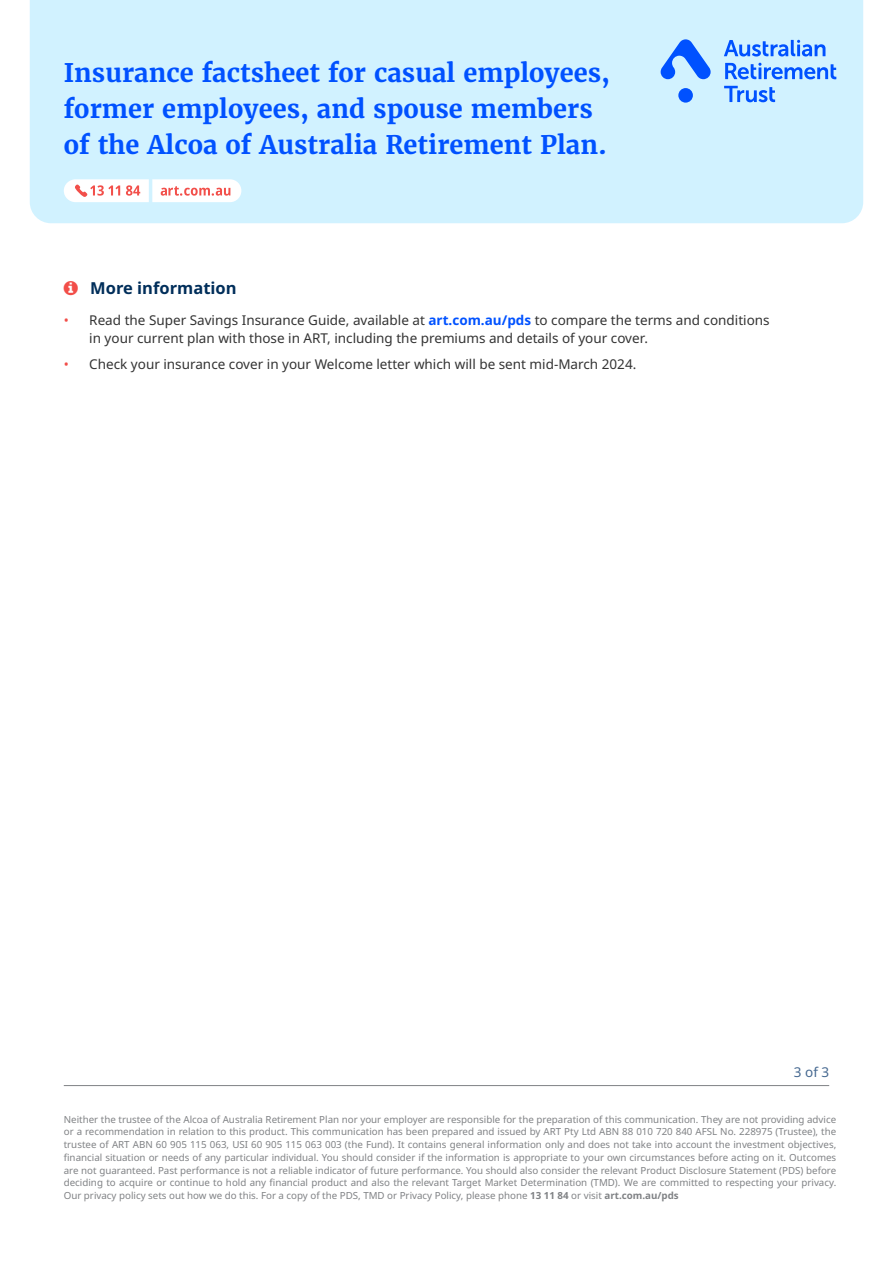
<style>
.page{position:relative;width:893px;height:1263px;background:#fff}
.page>*{position:absolute;margin:0;border:0;box-sizing:border-box;transform-origin:0 0}
.t1{font:700 25.5px/36px "Merriweather";color:#0051ff}
.t2{font:700 16.5px "Noto Sans";color:#002e5a}
.t3{font:13.5px/18px "Noto Sans";color:#333}
.t4{font:13.5px "Noto Sans";color:#456890}
.t5{font:9.75px/12.8px "Noto Sans";color:#808285;text-align:justify}
.s1{color:#f24e49}
.s2{font-weight:700;color:#0052ff}
.s3{font-weight:700}
</style>
<div class="page">
<div style="left:30px;top:0;width:833px;height:223px;background:#d1f2ff"></div>
<svg style="left:724px;top:40px;width:112px;height:62px;background:#9cc9ff"></svg>
<svg style="left:661px;top:39px;width:50px;height:64px;background:#8bbcff"></svg>
<svg style="left:64px;top:179px;width:177px;height:23px"></svg>
<hr style="left:64px;top:1085px;width:765px;height:1px;background:#808285">
<h1 class="t1" style="left:64px;top:55px;width:548px">Insurance factsheet for casual employees, former employees, and spouse members of the Alcoa of Australia Retirement Plan.</h1>
<h2 class="t2" style="left:90px;top:276px;width:148px">More information</h2>
<h3 class="t3" style="left:89px;top:311px;width:682px;text-indent:-26px"><span class="s1">•</span> Read the Super Savings Insurance Guide, available at <span class="s2">art.com.au/pds</span> to compare the terms and conditions in your current plan with those in ART, including the premiums and details of your cover.</h3>
<h3 class="t3" style="left:64px;top:356px;width:574px"><span class="s1">•</span> Check your insurance cover in your Welcome letter which will be sent mid-March 2024.</h3>
<h3 class="t4" style="left:794px;top:1062px;width:37px">3 of 3</h3>
<p class="t5" style="left:64px;top:1113px;width:774px">Neither the trustee of the Alcoa of Australia Retirement Plan nor your employer are responsible for the preparation of this communication. They are not providing advice or a recommendation in relation to this product. This communication has been prepared and issued by ART Pty Ltd ABN 88 010 720 840 AFSL No. 228975 (Trustee), the trustee of ART ABN 60 905 115 063, USI 60 905 115 063 003 (the Fund). It contains general information only and does not take into account the investment objectives, financial situation or needs of any particular individual. You should consider if the information is appropriate to your own circumstances before acting on it. Outcomes are not guaranteed. Past performance is not a reliable indicator of future performance. You should also consider the relevant Product Disclosure Statement (PDS) before deciding to acquire or continue to hold any financial product and also the relevant Target Market Determination (TMD). We are committed to respecting your privacy.<br>Our privacy policy sets out how we do this. For a copy of the PDS, TMD or Privacy Policy, please phone <span class="s3">13 11 84</span> or visit <span class="s3">art.com.au/pds</span></p>
</div>
